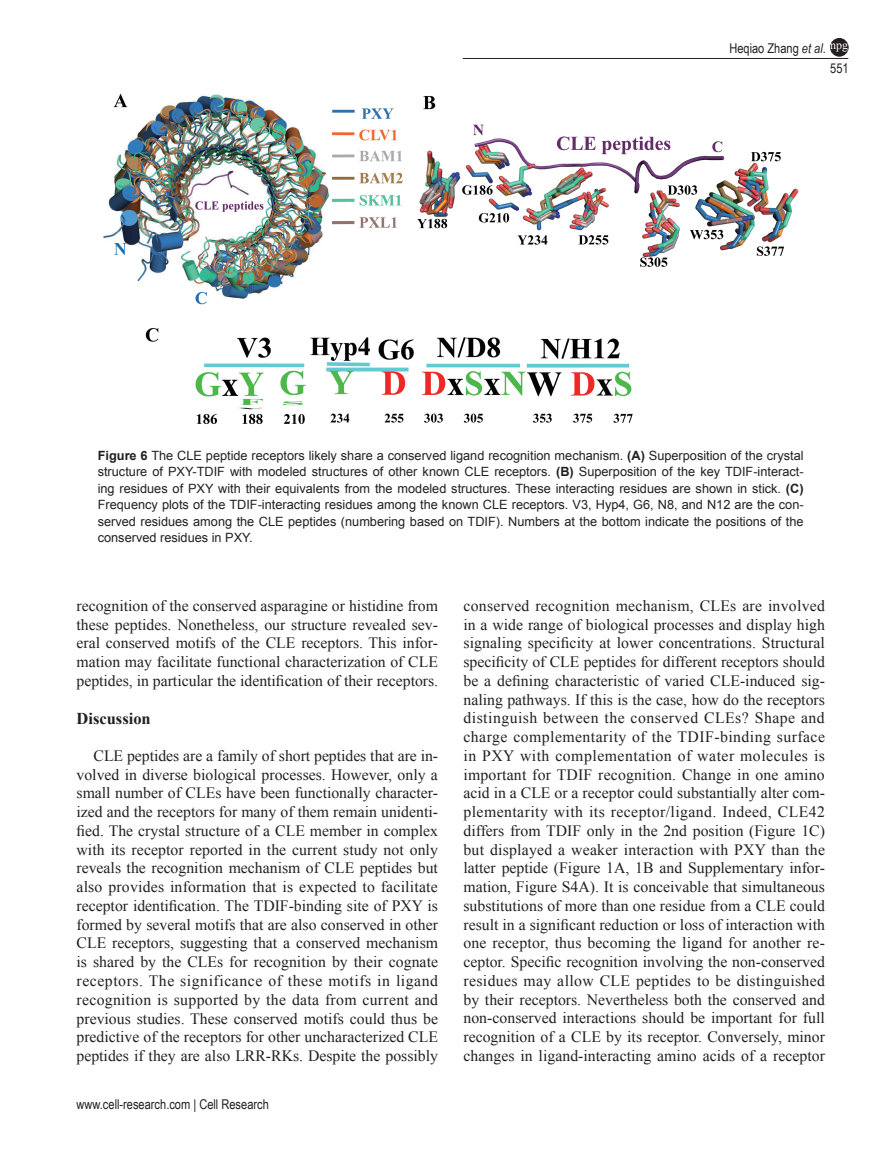
<style>
.page{position:relative;width:893px;height:1170px;background:#fff}
.page>*{position:absolute;margin:0;border:0;box-sizing:border-box;transform-origin:0 0}
.t1{font:700 16.5px "Times New Roman";color:#231f20}
.t2{font:15.75px/18.8px "Times New Roman";color:#231f20;text-align:justify}
.t3{font:13.5px "Arial Narrow";color:#231f20}
.t4{font:12.75px/16.5px "Arial";color:#231f20;text-align:justify}
.t5{font:12px "Times New Roman";color:#fff}
.s1{font-style:italic}
.s2{font-weight:700}
</style>
<div class="page">
<hr style="left:463px;top:58px;width:385px;height:1px;background:#231f20">
<div style="left:830px;top:38px;width:18px;height:18px;background:#231f20;border-radius:50%"></div>
<div style="left:830px;top:38px;width:18px;height:18px;border:1px solid #231f20;border-radius:50%"></div>
<img style="left:103px;top:93px;width:696px;height:332px">
<p class="t3" style="left:729px;top:39px;width:98px">Heqiao Zhang <span class="s1">et al</span>.</p>
<p class="t5" style="left:830px;top:37px;width:19px">npg</p>
<p class="t3" style="left:830px;top:58px;width:20px">551</p>
<p class="t4" style="left:98px;top:447px;width:707px"><span class="s2">Figure 6</span> The CLE peptide receptors likely share a conserved ligand recognition mechanism. <span class="s2">(A)</span> Superposition of the crystal structure of PXY-TDIF with modeled structures of other known CLE receptors. <span class="s2">(B)</span> Superposition of the key TDIF-interact&shy;ing residues of PXY with their equivalents from the modeled structures. These interacting residues are shown in stick. <span class="s2">(C)<br></span>Frequency plots of the TDIF-interacting residues among the known CLE receptors. V3, Hyp4, G6, N8, and N12 are the con&shy;served residues among the CLE peptides (numbering based on TDIF). Numbers at the bottom indicate the positions of the conserved residues in PXY.</p>
<p class="t2" style="left:77px;top:596px;width:363px">recognition of the conserved asparagine or histidine from these peptides. Nonetheless, our structure revealed sev&shy;eral conserved motifs of the CLE receptors. This infor&shy;mation may facilitate functional characterization of CLE peptides, in particular the identification of their receptors.</p>
<p class="t1" style="left:77px;top:707px;width:76px">Discussion</p>
<p class="t2" style="left:77px;top:746px;width:363px;text-indent:17px">CLE peptides are a family of short peptides that are in&shy;volved in diverse biological processes. However, only a small number of CLEs have been functionally character&shy;ized and the receptors for many of them remain unidenti&shy;fied. The crystal structure of a CLE member in complex with its receptor reported in the current study not only reveals the recognition mechanism of CLE peptides but also provides information that is expected to facilitate receptor identification. The TDIF-binding site of PXY is formed by several motifs that are also conserved in other CLE receptors, suggesting that a conserved mechanism is shared by the CLEs for recognition by their cognate receptors. The significance of these motifs in ligand recognition is supported by the data from current and previous studies. These conserved motifs could thus be predictive of the receptors for other uncharacterized CLE peptides if they are also LRR-RKs. Despite the possibly</p>
<p class="t3" style="left:77px;top:1094px;width:194px">www.cell-research.com | Cell Research</p>
<p class="t2" style="left:463px;top:595px;width:363px">conserved recognition mechanism, CLEs are involved in a wide range of biological processes and display high signaling specificity at lower concentrations. Structural specificity of CLE peptides for different receptors should be a defining characteristic of varied CLE-induced sig&shy;naling pathways. If this is the case, how do the receptors distinguish between the conserved CLEs? Shape and charge complementarity of the TDIF-binding surface in PXY with complementation of water molecules is important for TDIF recognition. Change in one amino acid in a CLE or a receptor could substantially alter com&shy;plementarity with its receptor/ligand. Indeed, CLE42 differs from TDIF only in the 2nd position (Figure 1C) but displayed a weaker interaction with PXY than the latter peptide (Figure 1A, 1B and Supplementary infor&shy;mation, Figure S4A). It is conceivable that simultaneous substitutions of more than one residue from a CLE could result in a significant reduction or loss of interaction with one receptor, thus becoming the ligand for another re&shy;ceptor. Specific recognition involving the non-conserved residues may allow CLE peptides to be distinguished by their receptors. Nevertheless both the conserved and non-conserved interactions should be important for full recognition of a CLE by its receptor. Conversely, minor changes in ligand-interacting amino acids of a receptor</p>
</div>
